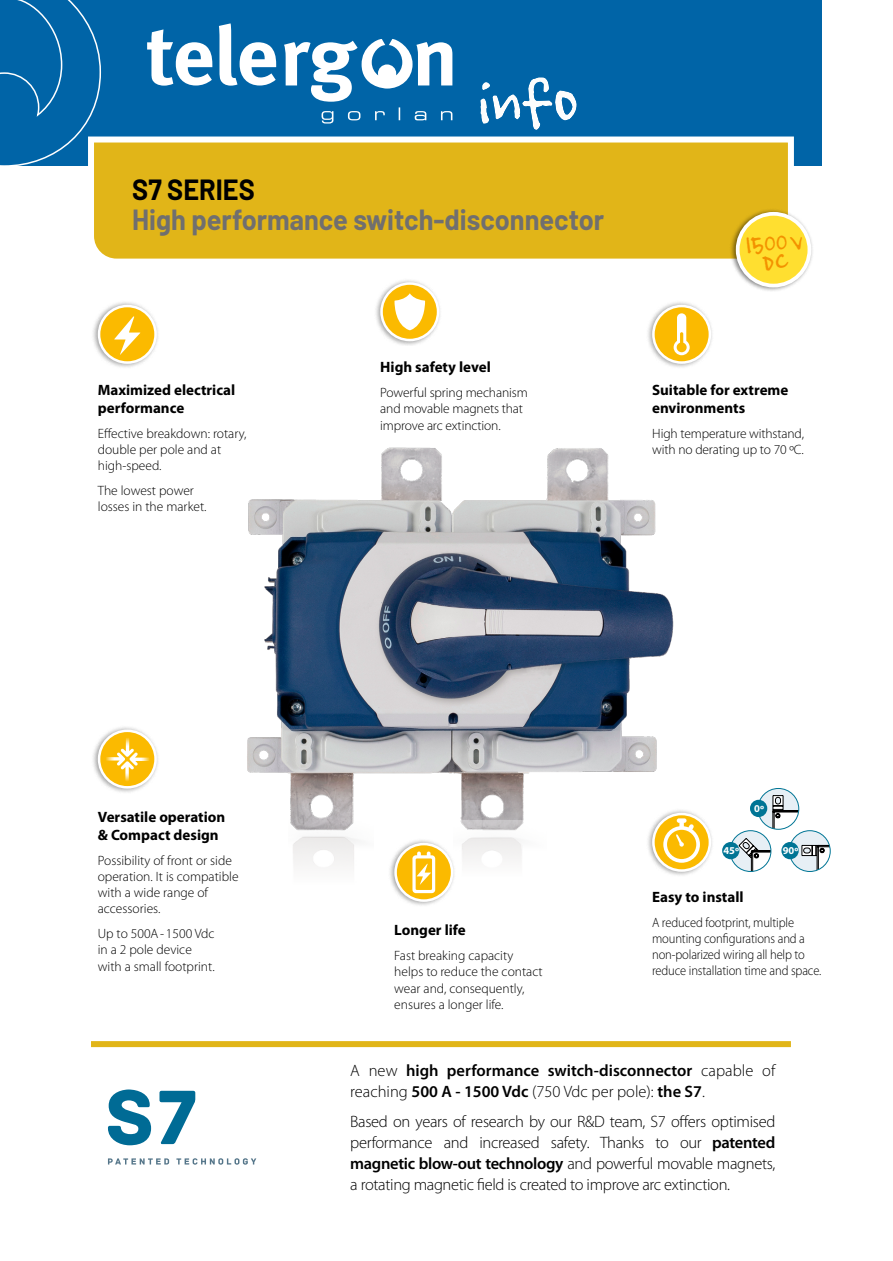
<style>
.page{position:relative;width:893px;height:1261px;background:#fff}
.page>*{position:absolute;margin:0;border:0;box-sizing:border-box;transform-origin:0 0}
.t1{font:75px "Ampersand";color:#fff}
.t2{font:700 28.5px "Barlow";color:#706f6f;scale:.95 1}
.t3{font:700 28.5px "Barlow";color:#000;scale:.95 1}
.t4{font:27px "Ampersand";color:#f39200}
.t5{font:300 16.5px/21px "Myriad Pro";letter-spacing:-.02em;color:#000;text-align:justify}
.t6{font:600 16.5px/21px "Myriad Pro";color:#000}
.t7{font:700 15px/18px "Myriad Pro";color:#000}
.t8{font:300 13.5px/16.2px "Myriad Pro";color:#000}
.t9{font:300 13.5px/16.2px "Myriad Pro";color:#000;scale:.93 1}
.t10{font:700 10.5px "Myriad Pro";color:#fff}
.s1{font-weight:300}
.s2{font-weight:600}
</style>
<div class="page">
<div style="left:0;top:0;width:822px;height:166px;background:#0064a7"></div>
<div style="left:464px;top:59px;width:183px;height:84px;background:#e3e3e3;opacity:.1"></div>
<svg style="left:147px;top:23px;width:305px;height:100px"></svg>
<svg style="left:0;top:0;width:101px;height:166px"></svg>
<svg style="left:85px;top:133px;width:709px;height:126px;background:#dcb72c"></svg>
<div style="left:91px;top:1041px;width:700px;height:6px;background:#e1b518"></div>
<div style="left:729px;top:207px;width:85px;height:85px;background:#000;opacity:.5"></div>
<div style="left:738px;top:214px;width:71px;height:72px;background:#ffdf30;border-radius:50%"></div>
<div style="left:736px;top:212px;width:75px;height:75px;border:4px solid #fff;border-radius:50%"></div>
<svg style="left:108px;top:1158px;width:148px;height:6px"></svg>
<svg style="left:108px;top:1089px;width:87px;height:56px"></svg>
<svg style="left:730px;top:830px;width:41px;height:41px"></svg>
<svg style="left:738px;top:837px;width:33px;height:34px"></svg>
<div style="left:730px;top:830px;width:41px;height:42px;border:1px solid #007595;border-radius:50%"></div>
<svg style="left:789px;top:830px;width:41px;height:41px"></svg>
<svg style="left:802px;top:845px;width:27px;height:26px"></svg>
<div style="left:789px;top:830px;width:42px;height:42px;border:1px solid #007595;border-radius:50%"></div>
<div style="left:722px;top:842px;width:17px;height:17px;background:#007595;border-radius:50%"></div>
<div style="left:781px;top:842px;width:18px;height:17px;background:#007595;border-radius:50%"></div>
<svg style="left:758px;top:788px;width:41px;height:41px"></svg>
<svg style="left:773px;top:795px;width:26px;height:34px"></svg>
<div style="left:758px;top:788px;width:41px;height:41px;border:1px solid #007595;border-radius:50%"></div>
<div style="left:750px;top:800px;width:17px;height:17px;background:#007595;border-radius:50%"></div>
<div style="left:91px;top:300px;width:68px;height:68px;background:#000;opacity:.35"></div>
<svg style="left:98px;top:305px;width:59px;height:59px"></svg>
<div style="left:100px;top:307px;width:54px;height:54px;background:#fbba00;border-radius:50%"></div>
<svg style="left:114px;top:316px;width:26px;height:39px"></svg>
<div style="left:373px;top:278px;width:69px;height:68px;background:#000;opacity:.35"></div>
<svg style="left:380px;top:282px;width:59px;height:59px"></svg>
<div style="left:383px;top:285px;width:54px;height:54px;background:#fbba00;border-radius:50%"></div>
<svg style="left:394px;top:293px;width:31px;height:37px"></svg>
<div style="left:645px;top:300px;width:69px;height:68px;background:#000;opacity:.35"></div>
<svg style="left:652px;top:305px;width:59px;height:59px"></svg>
<div style="left:655px;top:307px;width:54px;height:54px;background:#fbba00;border-radius:50%"></div>
<svg style="left:674px;top:313px;width:16px;height:42px"></svg>
<div style="left:645px;top:808px;width:69px;height:68px;background:#000;opacity:.35"></div>
<svg style="left:652px;top:813px;width:59px;height:59px"></svg>
<div style="left:655px;top:815px;width:54px;height:54px;background:#fbba00;border-radius:50%"></div>
<svg style="left:663px;top:826px;width:37px;height:37px"></svg>
<div style="left:667px;top:830px;width:29px;height:29px;background:#fbba00;border-radius:50%"></div>
<svg style="left:678px;top:840px;width:6px;height:6px"></svg>
<div style="left:91px;top:725px;width:68px;height:68px;background:#000;opacity:.35"></div>
<svg style="left:98px;top:729px;width:59px;height:59px"></svg>
<div style="left:100px;top:732px;width:54px;height:54px;background:#fbba00;border-radius:50%"></div>
<svg style="left:104px;top:736px;width:46px;height:46px"></svg>
<div style="left:387px;top:838px;width:69px;height:68px;background:#000;opacity:.35"></div>
<svg style="left:394px;top:843px;width:59px;height:59px"></svg>
<div style="left:397px;top:845px;width:54px;height:54px;background:#fbba00;border-radius:50%"></div>
<div style="left:412px;top:855px;width:23px;height:38px;background:linear-gradient(to bottom,#fffefc,#fffefc);border-radius:3px"></div>
<div style="left:416px;top:858px;width:16px;height:32px;background:#fbba00"></div>
<svg style="left:417px;top:851px;width:14px;height:34px"></svg>
<img style="left:247px;top:447px;width:449px;height:393px">
<img style="left:453px;top:821px;width:93px;height:56px">
<svg style="left:800px;top:265px;width:3px;height:6px"></svg>
<h1 class="t1" style="left:477px;top:60px;width:103px">info</h1>
<h2 class="t3" style="left:132px;top:168px;width:130px">S7 SERIES</h2>
<h2 class="t2" style="left:132px;top:198px;width:498px">High performance switch-disconnector</h2>
<h3 class="t4" style="left:744px;top:234px;width:44px;rotate:-7deg">1500</h3>
<p class="t7" style="left:98px;top:381px;width:139px">Maximized electrical performance</p>
<p class="t8" style="left:98px;top:425px;width:150px">Effective breakdown: rotary, double per pole and at high-speed.</p>
<p class="t8" style="left:98px;top:482px;width:110px">The lowest power losses in the market.</p>
<p class="t7" style="left:380px;top:358px;width:112px">High safety level</p>
<p class="t8" style="left:380px;top:384px;width:149px">Powerful spring mechanism and movable magnets that improve arc extinction.</p>
<p class="t7" style="left:652px;top:381px;width:138px">Suitable for extreme environments</p>
<p class="t8" style="left:652px;top:425px;width:153px">High temperature withstand, with no derating up to 70 ºC.</p>
<p class="t7" style="left:98px;top:808px;width:129px">Versatile operation &amp; Compact design</p>
<p class="t8" style="left:98px;top:852px;width:142px">Possibility of front or side operation. It is compatible with a wide range of accessories.</p>
<p class="t8" style="left:98px;top:925px;width:118px">Up to 500A- 1500 Vdc in a 2 pole device with a small footprint.</p>
<p class="t7" style="left:394px;top:921px;width:73px">Longer life</p>
<p class="t8" style="left:394px;top:947px;width:150px">Fast breaking capacity helps to reduce the contact wear and, consequently, ensures a longer life.</p>
<p class="t10" style="left:754px;top:803px;width:11px">0º</p>
<p class="t10" style="left:723px;top:845px;width:17px">45º</p>
<p class="t10" style="left:783px;top:845px;width:17px">90º</p>
<p class="t7" style="left:652px;top:888px;width:93px">Easy to install</p>
<p class="t9" style="left:652px;top:914px;width:184px">A reduced footprint, multiple mounting configurations and a non-polarized wiring all help to reduce installation time and space.</p>
<p class="t6" style="left:350px;top:1060px;width:427px"><span class="s1">A new</span> high performance switch-disconnector <span class="s1">capable of reaching</span> 500 A - 1500 Vdc <span class="s1">(750 Vdc per pole):</span> the S7<span class="s1">.</span></p>
<p class="t5" style="left:350px;top:1110px;width:427px">Based on years of research by our R&amp;D team, S7 offers optimised performance and increased safety. Thanks to our <span class="s2">patented magnetic blow-out technology</span> and powerful movable magnets, a rotating magnetic field is created to improve arc extinction.</p>
</div>
